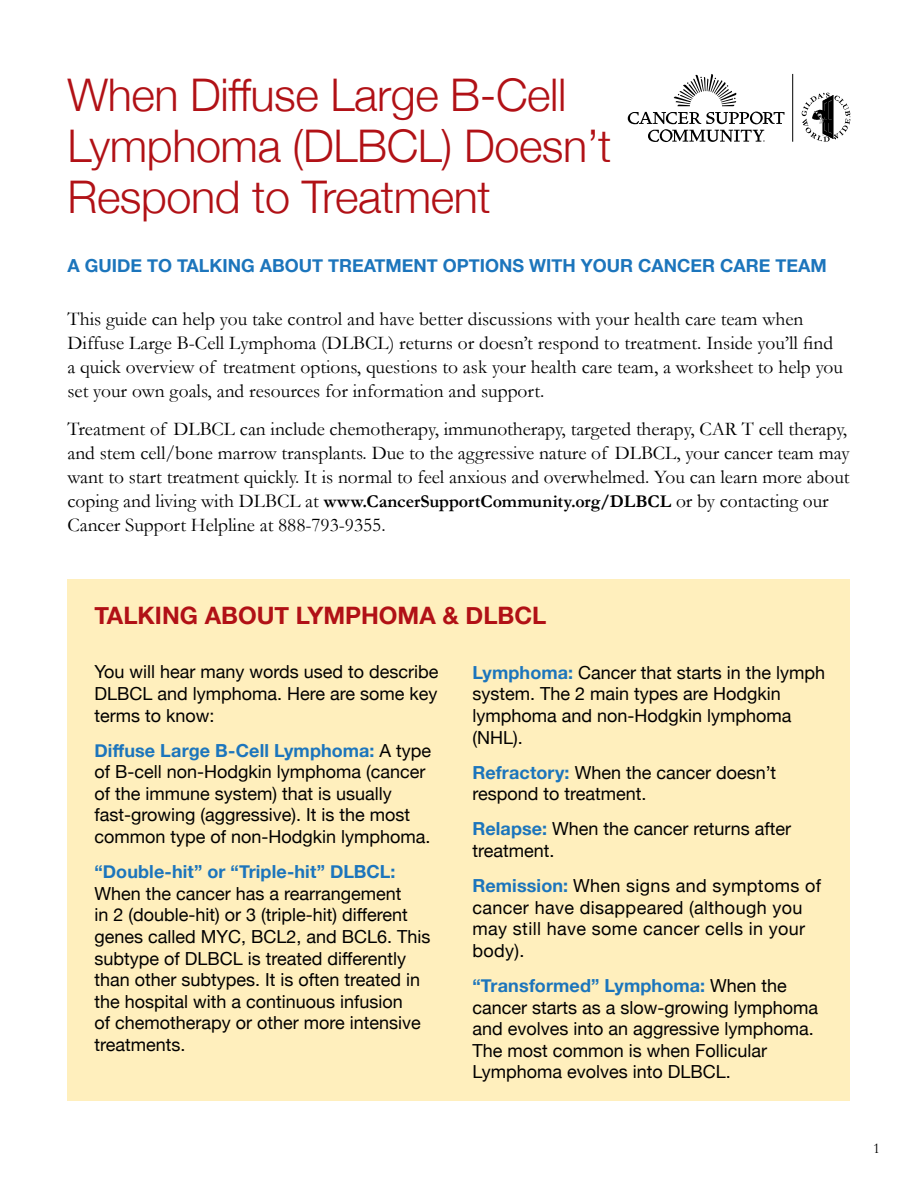
<style>
.page{position:relative;width:918px;height:1188px;background:#fff}
.page>*{position:absolute;margin:0;border:0;box-sizing:border-box;transform-origin:0 0}
.t1{font:300 45px/51px "Helvetica Neue";letter-spacing:-.01em;color:#b11116}
.t2{font:700 24px "Helvetica Neue";color:#b11116}
.t3{font:19.5px/24px "Garamond";color:#000}
.t4{font:18px/21.6px "Helvetica Neue";color:#000}
.t5{font:18px/21.6px "Helvetica Neue";letter-spacing:.02em;color:#000}
.t6{font:700 18px "Helvetica Neue";color:#1c75bc}
.t7{font:15px "Garamond";color:#000}
.s1{font-weight:700;font-size:18px}
.s2{font-weight:700;color:#1c75bc}
</style>
<div class="page">
<div style="left:68px;top:579px;width:782px;height:522px;background:#ffefbd"></div>
<svg style="left:802px;top:93px;width:48px;height:49px"></svg>
<svg style="left:674px;top:74px;width:63px;height:32px"></svg>
<svg style="left:628px;top:112px;width:156px;height:30px"></svg>
<hr style="left:792px;top:74px;width:1px;height:68px;background:#000">
<h1 class="t1" style="left:68px;top:66px;width:545px">When Diffuse Large B-Cell<br>Lymphoma (DLBCL) Doesn’t<br>Respond to Treatment</h1>
<p class="t6" style="left:68px;top:251px;width:761px">A GUIDE TO TALKING ABOUT TREATMENT OPTIONS WITH YOUR CANCER CARE TEAM</p>
<p class="t3" style="left:68px;top:307px;width:777px">This guide can help you take control and have better discussions with your health care team when Diffuse Large B-Cell Lymphoma (DLBCL) returns or doesn’t respond to treatment. Inside you’ll find a quick overview of treatment options, questions to ask your health care team, a worksheet to help you set your own goals, and resources for information and support.</p>
<p class="t3" style="left:67px;top:416px;width:784px">Treatment of DLBCL can include chemotherapy, immunotherapy, targeted therapy, CAR T cell therapy, and stem cell/bone marrow transplants. Due to the aggressive nature of DLBCL, your cancer team may want to start treatment quickly. It is normal to feel anxious and overwhelmed. You can learn more about coping and living with DLBCL at <span class="s1">www.CancerSupportCommunity.org/DLBCL</span> or by contacting our Cancer Support Helpline at 888-793-9355.</p>
<h2 class="t2" style="left:94px;top:597px;width:454px">TALKING ABOUT LYMPHOMA &amp; DLBCL</h2>
<p class="t4" style="left:94px;top:662px;width:346px;text-align:justify">You will hear many words used to describe DLBCL and lymphoma. Here are some key terms to know:</p>
<p class="t4" style="left:94px;top:741px;width:338px"><span class="s2">Diffuse Large B-Cell Lymphoma:</span> A type of B-cell non-Hodgkin lymphoma (cancer of the immune system) that is usually fast-growing (aggressive). It is the most common type of non-Hodgkin lymphoma.</p>
<p class="t6" style="left:94px;top:858px;width:302px">“Double-hit” or “Triple-hit” DLBCL:</p>
<p class="t4" style="left:94px;top:884px;width:338px">When the cancer has a rearrangement<br>in 2 (double-hit) or 3 (triple-hit) different genes called MYC, BCL2, and BCL6. This subtype of DLBCL is treated differently than other subtypes. It is often treated in the hospital with a continuous infusion<br>of chemotherapy or other more intensive treatments.</p>
<p class="t4" style="left:472px;top:663px;width:354px"><span class="s2">Lymphoma:</span> Cancer that starts in the lymph system. The 2 main types are Hodgkin lymphoma and non-Hodgkin lymphoma (NHL).</p>
<p class="t4" style="left:472px;top:763px;width:305px"><span class="s2">Refractory:</span> When the cancer doesn’t respond to treatment.</p>
<p class="t4" style="left:472px;top:819px;width:320px"><span class="s2">Relapse:</span> When the cancer returns after treatment.</p>
<p class="t5" style="left:472px;top:876px;width:350px"><span class="s2">Remission:</span> When signs and symptoms of cancer have disappeared (although you may still have some cancer cells in your body).</p>
<p class="t4" style="left:472px;top:976px;width:347px"><span class="s2">“Transformed” Lymphoma:</span> When the cancer starts as a slow-growing lymphoma and evolves into an aggressive lymphoma.<br>The most common is when Follicular Lymphoma evolves into DLBCL.</p>
<p class="t7" style="left:873px;top:1138px;width:9px">1</p>
</div>
